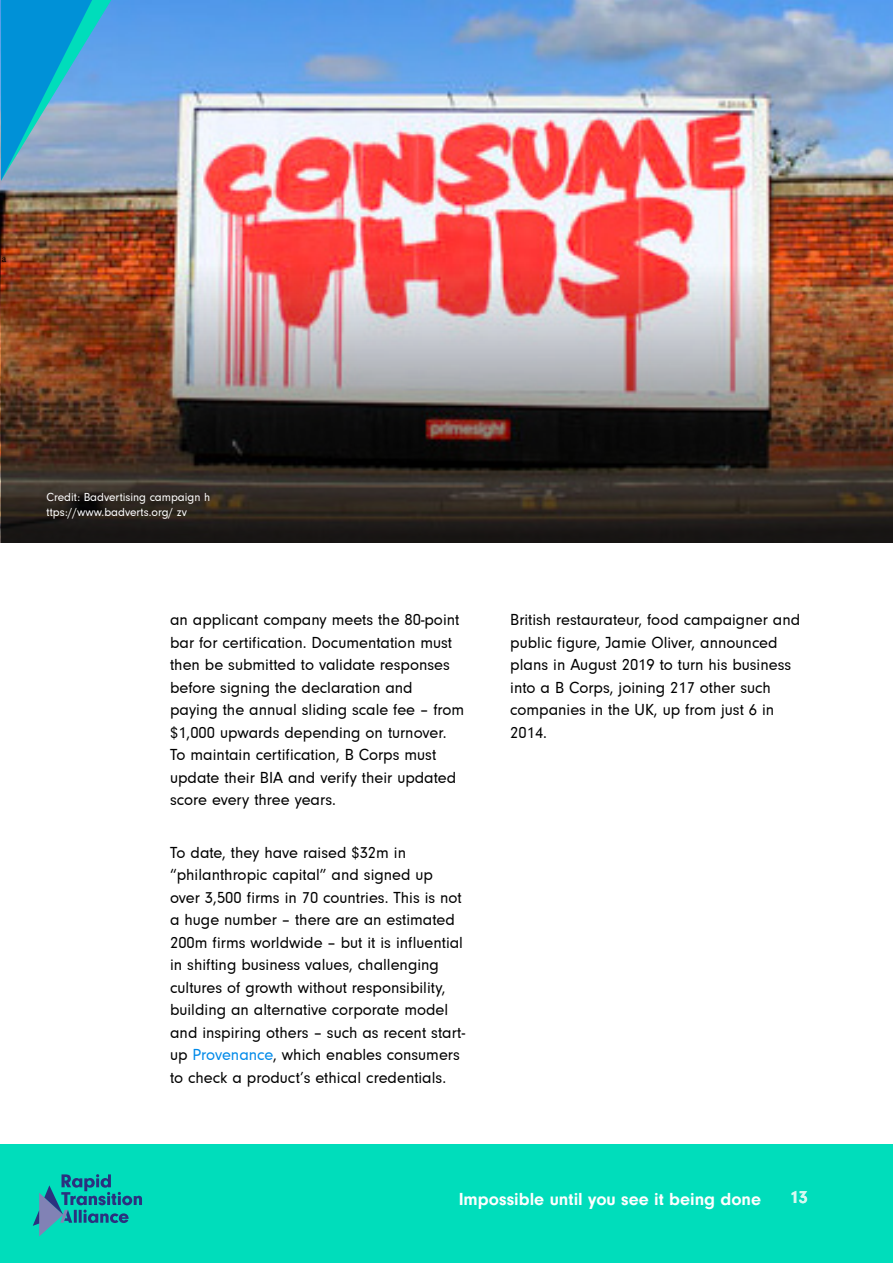
<style>
.page{position:relative;width:893px;height:1263px;background:#fff}
.page>*{position:absolute;margin:0;border:0;box-sizing:border-box;transform-origin:0 0}
.t1{font:700 18px "Neuzeit Gro";color:#fff}
.t2{font:700 18px "Neuzeit Gro";color:#d5f9f1}
.t3{font:16.5px/22.5px "Neuzeit Gro";color:#000}
.t4{font:12px/15px "Neuzeit Gro";color:#fff}
.t5{font:10.5px "Minion Pro";color:#000}
.s1{color:#008ae9}
</style>
<div class="page">
<div style="left:0;top:1144px;width:893px;height:119px;background:#0db"></div>
<svg style="left:33px;top:1174px;width:109px;height:62px"></svg>
<img style="left:0;top:0;width:893px;height:542px">
<img style="left:2px;top:255px;width:891px;height:287px">
<svg style="left:0;top:0;width:111px;height:181px"></svg>
<p class="t5" style="left:2px;top:252px;width:6px">a</p>
<p class="t4" style="left:47px;top:489px;width:165px">Credit: Badvertising campaign h ttps://www.badverts.org/ zv</p>
<p class="t3" style="left:170px;top:609px;width:296px">an applicant company meets the 80-point bar for certification. Documentation must then be submitted to validate responses before signing the declaration and paying the annual sliding scale fee – from $1,000 upwards depending on turnover.<br>To maintain certification, B Corps must update their BIA and verify their updated score every three years.</p>
<p class="t3" style="left:170px;top:841px;width:297px">To date, they have raised $32m in “philanthropic capital” and signed up over 3,500 firms in 70 countries. This is not a huge number – there are an estimated 200m firms worldwide – but it is influential in shifting business values, challenging cultures of growth without responsibility, building an alternative corporate model and inspiring others – such as recent start&shy;up <span class="s1">Provenance</span>, which enables consumers to check a product’s ethical credentials.</p>
<p class="t3" style="left:510px;top:609px;width:291px">British restaurateur, food campaigner and public figure, Jamie Oliver, announced plans in August 2019 to turn his business into a B Corps, joining 217 other such companies in the UK, up from just 6 in 2014.</p>
<p class="t1" style="left:459px;top:1189px;width:304px">Impossible until you see it being done</p>
<p class="t2" style="left:790px;top:1187px;width:19px">13</p>
</div>
